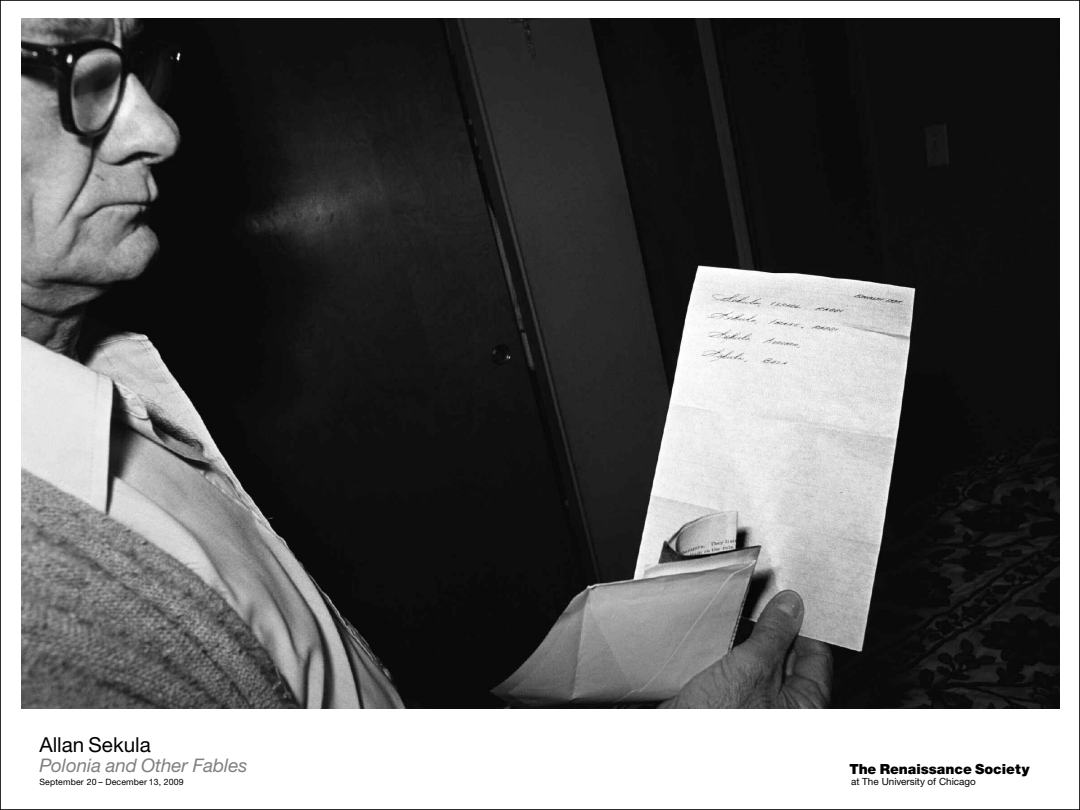
<style>
.page{position:relative;width:1080px;height:810px;background:#fff}
.page>*{position:absolute;margin:0;border:0;box-sizing:border-box;transform-origin:0 0}
.t1{font:20.62px "Helvetica Neue";color:#000}
.t2{font:italic 18.75px "Helvetica Neue";color:#808080}
.t3{font:900 14px "Helvetica Neue";color:#000}
.t4{font:9.88px "Helvetica Neue";color:#000}
.t5{font:8.75px "Helvetica Neue";letter-spacing:.015em;color:#000}
</style>
<div class="page">
<img style="left:21px;top:19px;width:1039px;height:690px">
<h1 class="t1" style="left:39px;top:737px;width:113px">Allan Sekula</h1>
<h2 class="t2" style="left:39px;top:758px;width:210px">Polonia and Other Fables</h2>
<p class="t5" style="left:39px;top:778px;width:146px">September 20 – December 13, 2009</p>
<h3 class="t3" style="left:849px;top:764px;width:182px">The Renaissance Society</h3>
<p class="t4" style="left:851px;top:778px;width:126px">at The University of Chicago</p>
</div>
